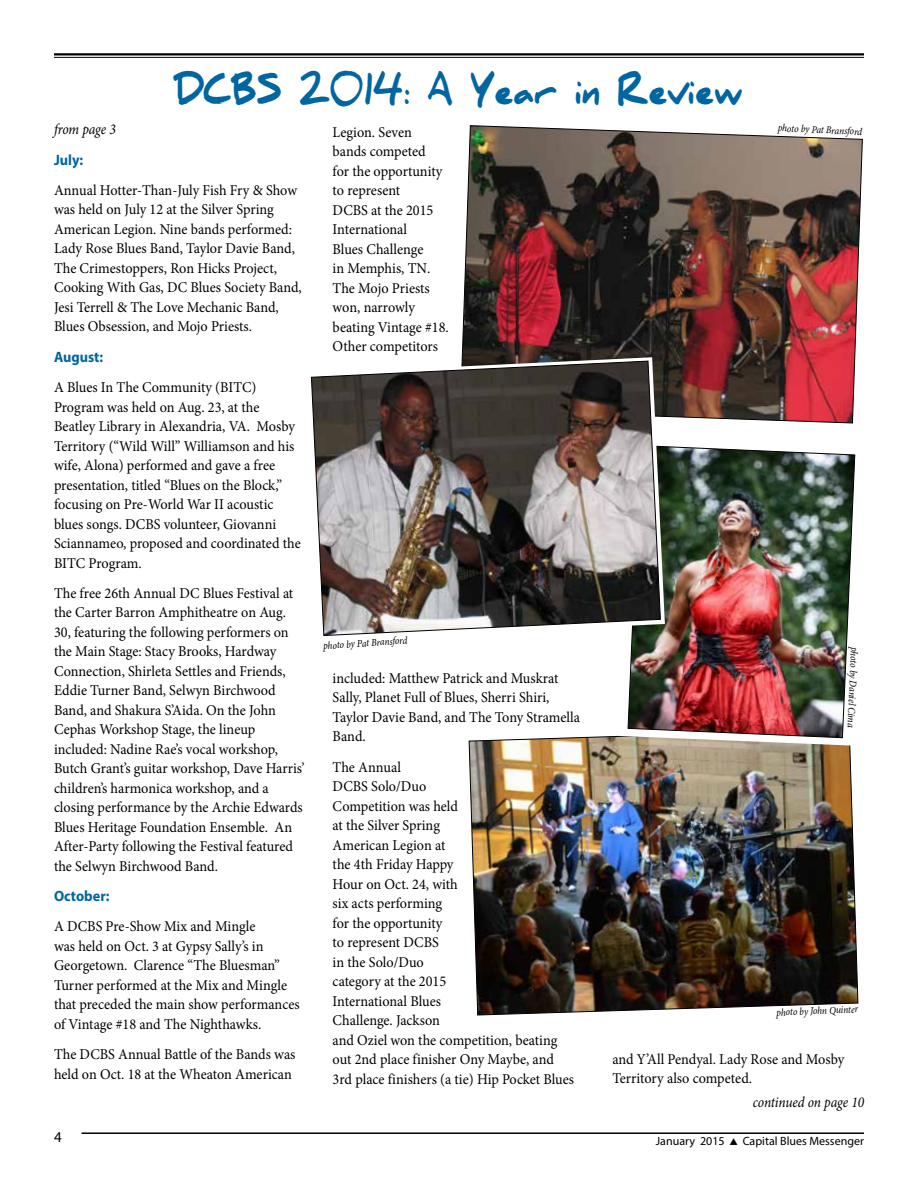
<style>
.page{position:relative;width:918px;height:1188px;background:#fff}
.page>*{position:absolute;margin:0;border:0;box-sizing:border-box;transform-origin:0 0}
.t1{font:900 36px "Daniel";color:#0065a0;scale:.9 1}
.t2{font:15px/19.5px "Minion Pro";color:#000;scale:.95 1}
.t3{font:italic 15px "Minion Pro";letter-spacing:-.01em;color:#000;scale:.9 1}
.t4{font:700 15px "Myriad Pro";color:#0065a0;scale:.95 1}
.t5{font:15px "Myriad Pro";color:#000}
.t6{font:12px "Myriad Pro";color:#000}
.t7{font:italic 10.5px "Minion Pro";color:#000;scale:.9 1}
.s1{font-family:"Zingbats"}
</style>
<div class="page">
<hr style="left:54px;top:53px;width:810px;height:3px;background:#000">
<hr style="left:54px;top:57px;width:810px;height:1px;background:#000">
<hr style="left:82px;top:1132px;width:782px;height:2px;background:#000">
<img style="left:468px;top:735px;width:391px;height:281px">
<img style="left:461px;top:125px;width:402px;height:299px">
<svg style="left:619px;top:735px;width:240px;height:11px"></svg>
<img style="left:627px;top:446px;width:229px;height:292px">
<svg style="left:461px;top:357px;width:204px;height:276px"></svg>
<img style="left:311px;top:360px;width:350px;height:276px">
<h1 class="t1" style="left:176px;top:71px;width:631px">DCBS 2014: A Year in Review</h1>
<p class="t3" style="left:54px;top:119px;width:70px">from page 3</p>
<p class="t4" style="left:54px;top:150px;width:32px">July:</p>
<p class="t2" style="left:54px;top:180px;width:262px">Annual Hotter-Than-July Fish Fry &amp; Show was held on July 12 at the Silver Spring American Legion. Nine bands performed:<br>Lady Rose Blues Band, Taylor Davie Band, The Crimestoppers, Ron Hicks Project, Cooking With Gas, DC Blues Society Band, Jesi Terrell &amp; The Love Mechanic Band, Blues Obsession, and Mojo Priests.</p>
<p class="t4" style="left:54px;top:347px;width:53px">August:</p>
<p class="t2" style="left:54px;top:378px;width:261px">A Blues In The Community (BITC)<br>Program was held on Aug. 23, at the Beatley Library in Alexandria, VA. Mosby Territory (“Wild Will” Williamson and his wife, Alona) performed and gave a free presentation, titled “Blues on the Block,” focusing on Pre-World War II acoustic blues songs. DCBS volunteer, Giovanni Sciannameo, proposed and coordinated the BITC Program.</p>
<p class="t2" style="left:54px;top:583px;width:265px">The free 26th Annual DC Blues Festival at the Carter Barron Amphitheatre on Aug.<br>30, featuring the following performers on the Main Stage: Stacy Brooks, Hardway Connection, Shirleta Settles and Friends, Eddie Turner Band, Selwyn Birchwood Band, and Shakura S’Aida. On the John Cephas Workshop Stage, the lineup included: Nadine Rae’s vocal workshop, Butch Grant’s guitar workshop, Dave Harris’ children’s harmonica workshop, and a closing performance by the Archie Edwards Blues Heritage Foundation Ensemble. An After-Party following the Festival featured the Selwyn Birchwood Band.</p>
<p class="t4" style="left:54px;top:886px;width:60px">October:</p>
<p class="t2" style="left:54px;top:917px;width:260px">A DCBS Pre-Show Mix and Mingle<br>was held on Oct. 3 at Gypsy Sally’s in Georgetown. Clarence “The Bluesman” Turner performed at the Mix and Mingle that preceded the main show performances of Vintage #18 and The Nighthawks.</p>
<p class="t2" style="left:54px;top:1045px;width:256px">The DCBS Annual Battle of the Bands was held on Oct. 18 at the Wheaton American</p>
<p class="t5" style="left:54px;top:1128px;width:9px">4</p>
<p class="t2" style="left:333px;top:122px;width:124px">Legion. Seven bands competed<br>for the opportunity to represent<br>DCBS at the 2015<br>International<br>Blues Challenge<br>in Memphis, TN.<br>The Mojo Priests won, narrowly beating Vintage #18.<br>Other competitors</p>
<p class="t7" style="left:323px;top:639px;width:95px;rotate:-4deg">photo by Pat Bransford</p>
<p class="t2" style="left:333px;top:668px;width:262px">included: Matthew Patrick and Muskrat<br>Sally, Planet Full of Blues, Sherri Shiri,<br>Taylor Davie Band, and The Tony Stramella<br>Band.</p>
<p class="t2" style="left:333px;top:757px;width:256px">The Annual<br>DCBS Solo/Duo<br>Competition was held<br>at the Silver Spring<br>American Legion at<br>the 4th Friday Happy<br>Hour on Oct. 24, with<br>six acts performing<br>for the opportunity<br>to represent DCBS<br>in the Solo/Duo<br>category at the 2015<br>International Blues<br>Challenge. Jackson<br>and Oziel won the competition, beating out 2nd place finisher Ony Maybe, and<br>3rd place finishers (a tie) Hip Pocket Blues</p>
<p class="t7" style="left:778px;top:121px;width:95px;rotate:2deg">photo by Pat Bransford</p>
<p class="t7" style="left:861px;top:647px;width:91px;rotate:92deg">photo by Daniel Cima</p>
<p class="t7" style="left:776px;top:1005px;width:92px;rotate:-2deg">photo by John Quinter</p>
<p class="t2" style="left:612px;top:1049px;width:246px">and Y’All Pendyal. Lady Rose and Mosby<br>Territory also competed.</p>
<p class="t3" style="left:753px;top:1092px;width:125px">continued on page 10</p>
<p class="t6" style="left:656px;top:1133px;width:210px">January 2015 <span class="s1">s</span> Capital Blues Messenger</p>
</div>
